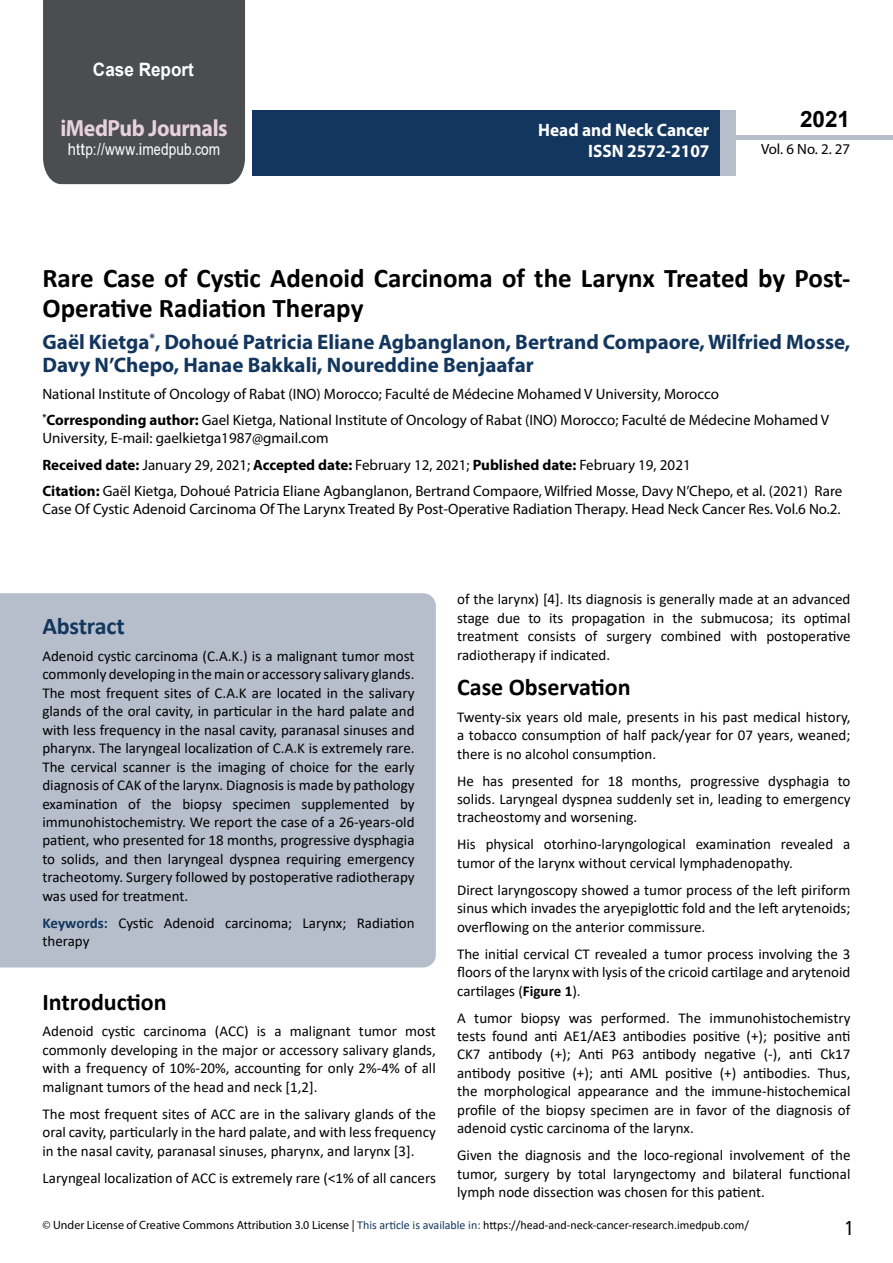
<style>
.page{position:relative;width:893px;height:1263px;background:#fff}
.page>*{position:absolute;margin:0;border:0;box-sizing:border-box;transform-origin:0 0}
.t1{font:700 27px/29.7px "Calibri";color:#000}
.t2{font:25.5px "Tunga";color:#000}
.t3{font:700 24px "Calibri";color:#000}
.t4{font:700 24px "Calibri";letter-spacing:-.005em;color:#12365e}
.t5{font:700 23.4px "Myriad Pro";letter-spacing:-.02em;color:#e6d1dd;scale:.93 1}
.t6{font:700 22.5px "Arial";color:#000}
.t7{font:700 21px/23.4px "Myriad Pro";color:#12365e}
.t8{font:700 18.45px "Arial";color:#fff;scale:.93 1}
.t9{font:700 18px/21.6px "Myriad Pro";color:#fff;text-align:right;scale:.96 1}
.t10{font:16.5px "Arial";letter-spacing:.01em;color:#fff;scale:.89 1}
.t11{font:15px/18.5px "Calibri";color:#000;text-align:justify}
.t12{font:15px/26.5px "Myriad Pro";color:#000}
.t13{font:14.85px "Myriad Pro";color:#000}
.t14{font:12px "Myriad Pro";color:#000}
.s1{font-family:"Calibri"}
.s2{font-weight:700}
.s3{font-weight:700;color:#12365e}
.s4{font-family:"Calibri";color:#12365e}
</style>
<div class="page">
<div style="left:43px;top:0;width:202px;height:184px;background:#4c4d4f"></div>
<div style="left:252px;top:110px;width:469px;height:66px;background:#12365e"></div>
<div style="left:720px;top:110px;width:16px;height:66px;background:#b6bdcb"></div>
<div style="left:736px;top:135px;width:157px;height:5px;background:#b6bdcb"></div>
<div style="left:0;top:593px;width:436px;height:374px;background:#b6bdcb"></div>
<p class="t8" style="left:93px;top:56px;width:110px">Case Report</p>
<h3 class="t5" style="left:60px;top:113px;width:181px">iMedPub Journals</h3>
<p class="t10" style="left:68px;top:138px;width:173px">http://www<span class="s1">.</span>imedpub<span class="s1">.</span>com</p>
<p class="t9" style="left:538px;top:118px;width:180px">Head and Neck Cancer<br>ISSN 2572-2107</p>
<h3 class="t6" style="left:800px;top:104px;width:52px">2021</h3>
<p class="t13" style="left:761px;top:140px;width:91px">Vol. 6 No. 2. 27</p>
<h1 class="t1" style="left:42px;top:263px;width:809px">Rare Case of Cystic Adenoid Carcinoma of the Larynx Treated by Post-<br>Operative Radiation Therapy</h1>
<h3 class="t7" style="left:42px;top:329px;width:809px">Gaël Kietga<sup>*</sup>, Dohoué Patricia Eliane Agbanglanon, Bertrand Compaore, Wilfried Mosse,<br>Davy N’Chepo, Hanae Bakkali, Noureddine Benjaafar</h3>
<p class="t12" style="left:42px;top:380px;width:788px">National Institute of Oncology of Rabat (INO) Morocco; Faculté de Médecine Mohamed V University, Morocco<br><sup>*</sup><span class="s2">Corresponding author:</span> Gael Kietga, National Institute of Oncology of Rabat (INO) Morocco; Faculté de Médecine Mohamed V</p>
<p class="t12" style="left:42px;top:425px;width:801px">University, E-mail: gaelkietga1987@gmail.com<br><span class="s2">Received date:</span> January 29, 2021; <span class="s2">Accepted date:</span> February 12, 2021; <span class="s2">Published date:</span> February 19, 2021<br><span class="s2">Citation:</span> Gaël Kietga, Dohoué Patricia Eliane Agbanglanon, Bertrand Compaore, Wilfried Mosse, Davy N’Chepo, et al. (2021) Rare</p>
<p class="t12" style="left:42px;top:496px;width:800px">Case Of Cystic Adenoid Carcinoma Of The Larynx Treated By Post-Operative Radiation Therapy. Head Neck Cancer Res. Vol.6 No.2.</p>
<h3 class="t4" style="left:42px;top:609px;width:84px">Abstract</h3>
<p class="t11" style="left:42px;top:646px;width:374px">Adenoid cystic carcinoma (C.A.K.) is a malignant tumor most commonly developing in the main or accessory salivary glands.<br>The most frequent sites of C.A.K are located in the salivary glands of the oral cavity, in particular in the hard palate and with less frequency in the nasal cavity, paranasal sinuses and pharynx. The laryngeal localization of C.A.K is extremely rare.<br>The cervical scanner is the imaging of choice for the early diagnosis of CAK of the larynx. Diagnosis is made by pathology examination of the biopsy specimen supplemented by immunohistochemistry. We report the case of a 26-years-old patient, who presented for 18 months, progressive dysphagia to solids, and then laryngeal dyspnea requiring emergency tracheotomy. Surgery followed by postoperative radiotherapy was used for treatment.</p>
<p class="t11" style="left:42px;top:913px;width:374px"><span class="s3">Keywords:</span> Cystic Adenoid carcinoma; Larynx; Radiation therapy</p>
<h3 class="t3" style="left:43px;top:984px;width:126px">Introduction</h3>
<p class="t11" style="left:43px;top:1022px;width:395px">Adenoid cystic carcinoma (ACC) is a malignant tumor most commonly developing in the major or accessory salivary glands, with a frequency of 10%-20%, accounting for only 2%-4% of all malignant tumors of the head and neck [1,2].</p>
<p class="t11" style="left:43px;top:1104px;width:395px">The most frequent sites of ACC are in the salivary glands of the oral cavity, particularly in the hard palate, and with less frequency in the nasal cavity, paranasal sinuses, pharynx, and larynx [3].</p>
<p class="t11" style="left:43px;top:1168px;width:395px">Laryngeal localization of ACC is extremely rare (&lt;1% of all cancers</p>
<p class="t11" style="left:457px;top:590px;width:395px">of the larynx) [4]. Its diagnosis is generally made at an advanced stage due to its propagation in the submucosa; its optimal treatment consists of surgery combined with postoperative radiotherapy if indicated.</p>
<h3 class="t3" style="left:457px;top:670px;width:175px">Case Observation</h3>
<p class="t11" style="left:457px;top:707px;width:395px">Twenty-six years old male, presents in his past medical history, a tobacco consumption of half pack/year for 07 years, weaned; there is no alcohol consumption.</p>
<p class="t11" style="left:457px;top:771px;width:395px">He has presented for 18 months, progressive dysphagia to solids. Laryngeal dyspnea suddenly set in, leading to emergency tracheostomy and worsening.</p>
<p class="t11" style="left:457px;top:835px;width:395px">His physical otorhino-laryngological examination revealed a tumor of the larynx without cervical lymphadenopathy.</p>
<p class="t11" style="left:457px;top:880px;width:395px">Direct laryngoscopy showed a tumor process of the left piriform sinus which invades the aryepiglottic fold and the left arytenoids; overflowing on the anterior commissure.</p>
<p class="t11" style="left:457px;top:944px;width:395px">The initial cervical CT revealed a tumor process involving the 3 floors of the larynx with lysis of the cricoid cartilage and arytenoid cartilages (<span class="s2">Figure 1</span>).</p>
<p class="t11" style="left:457px;top:1008px;width:395px">A tumor biopsy was performed. The immunohistochemistry tests found anti AE1/AE3 antibodies positive (+); positive anti CK7 antibody (+); Anti P63 antibody negative (-), anti Ck17 antibody positive (+); anti AML positive (+) antibodies. Thus, the morphological appearance and the immune-histochemical profile of the biopsy specimen are in favor of the diagnosis of adenoid cystic carcinoma of the larynx.</p>
<p class="t11" style="left:457px;top:1146px;width:395px">Given the diagnosis and the loco-regional involvement of the tumor, surgery by total laryngectomy and bilateral functional lymph node dissection was chosen for this patient.</p>
<p class="t14" style="left:43px;top:1218px;width:708px">© Under License of Creative Commons Attribution 3.0 License | <span class="s4">This article is available in:</span> <span class="s1">https://head-and-neck-cancer-research.imedpub.com/</span></p>
<h2 class="t2" style="left:845px;top:1211px;width:9px">1</h2>
</div>
